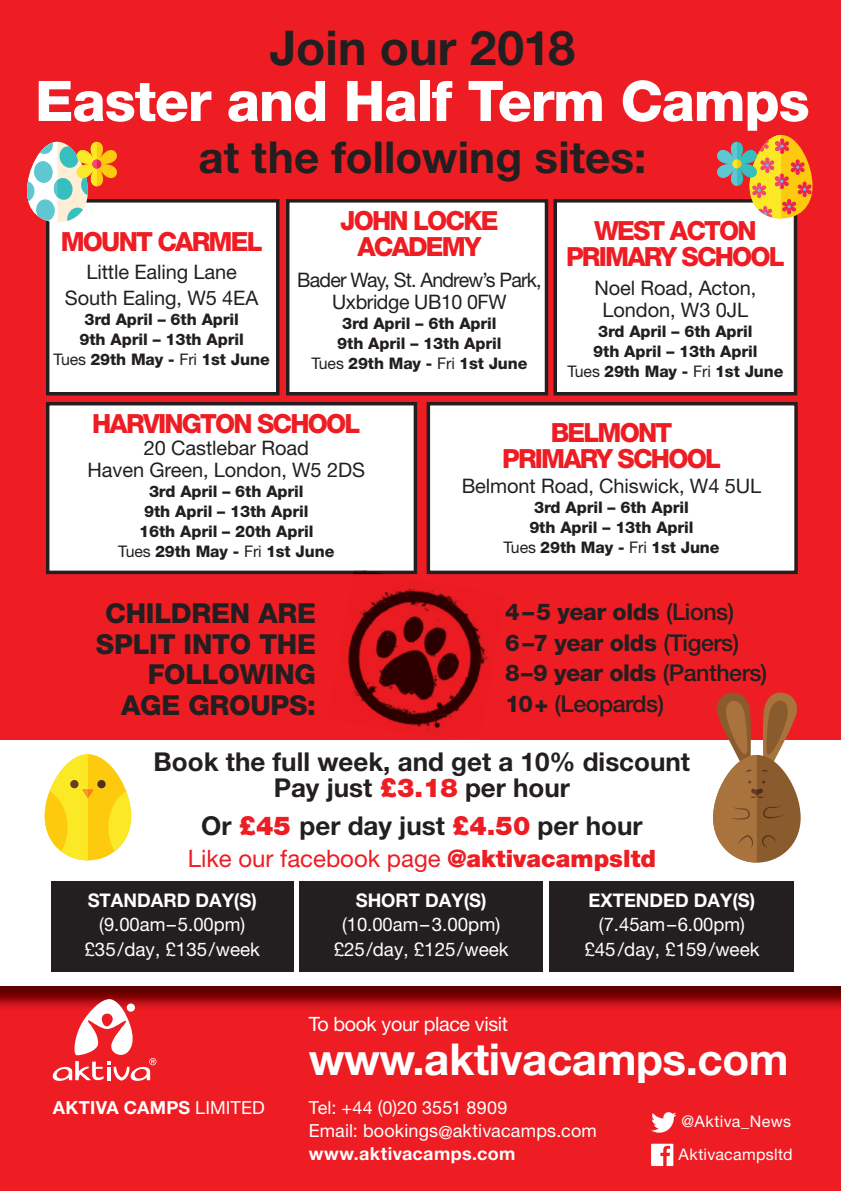
<style>
.page{position:relative;width:841px;height:1191px;background:#ee1d23}
.page>*{position:absolute;margin:0;border:0;box-sizing:border-box;transform-origin:0 0}
.t1{font:800 56px "Helvetica Neue LT Pro";letter-spacing:-.02em;color:#fff}
.t2{font:700 48px "Helvetica Neue LT Pro";color:#231f20}
.t3{font:700 44px "Helvetica Neue LT Pro";color:#231f20}
.t4{font:700 44px "Helvetica Neue LT Pro";letter-spacing:-.01em;color:#fff}
.t5{font:800 27.6px/30.6px "Helvetica Neue LT Pro";letter-spacing:-.01em;color:#231f20;text-align:right}
.t6{font:800 26.4px/26px "Helvetica Neue LT Pro";letter-spacing:-.07em;color:#ee1d23;text-align:center}
.t7{font:700 26px/26px "Helvetica Neue";color:#231f20;text-align:center}
.t8{font:24px "Helvetica Neue";color:#ee1d23}
.t9{font:800 23.2px/30.8px "Helvetica Neue LT Pro";letter-spacing:-.02em;color:#231f20}
.t10{font:20px/22px "Helvetica Neue LT Pro";letter-spacing:-.005em;color:#231f20;text-align:center}
.t11{font:20px/22px "Helvetica Neue LT Pro";letter-spacing:-.04em;color:#231f20;text-align:center}
.t12{font:19.8px "Helvetica Neue LT Pro";letter-spacing:-.02em;color:#fff}
.t13{font:18.8px/24.4px "Helvetica Neue LT Pro";color:#fff;text-align:center}
.t14{font:700 18.8px "Helvetica Neue LT Pro";color:#fff}
.t15{font:18px/23px "Helvetica Neue LT Pro";letter-spacing:.01em;color:#fff}
.t16{font:700 18px "Helvetica Neue LT Pro";letter-spacing:.02em;color:#fff}
.t17{font:800 16px/20px "Helvetica Neue LT Pro";letter-spacing:-.005em;color:#231f20;text-align:center}
.t18{font:16px "Helvetica Neue LT Pro";letter-spacing:.02em;color:#fff}
.s1{font-weight:400}
.s2{font-weight:500}
.s3{font-weight:900;color:#ee1d23}
.s4{font-weight:900}
</style>
<div class="page">
<img style="left:0;top:985px;width:841px;height:23px">
<div style="left:0;top:740px;width:841px;height:245px;background:#fff"></div>
<div style="left:550px;top:881px;width:244px;height:91px;background:#231f20"></div>
<div style="left:51px;top:881px;width:242px;height:91px;background:#231f20"></div>
<div style="left:299px;top:881px;width:244px;height:91px;background:#231f20"></div>
<div style="left:48px;top:201px;width:230px;height:193px;background:#fff"></div>
<div style="left:46px;top:199px;width:233px;height:196px;border:3px solid #231f20"></div>
<div style="left:428px;top:404px;width:368px;height:168px;background:#fff"></div>
<div style="left:427px;top:402px;width:371px;height:172px;border:3px solid #231f20"></div>
<div style="left:46px;top:402px;width:371px;height:172px;background:#fff"></div>
<div style="left:555px;top:201px;width:240px;height:193px;background:#fff"></div>
<div style="left:553px;top:199px;width:244px;height:196px;border:3px solid #231f20"></div>
<div style="left:288px;top:201px;width:258px;height:193px;background:#fff"></div>
<div style="left:286px;top:199px;width:262px;height:196px;border:3px solid #231f20"></div>
<img style="left:328px;top:574px;width:177px;height:158px">
<img style="left:353px;top:572px;width:32px;height:2px">
<img style="left:354px;top:570px;width:21px;height:2px">
<svg style="left:651px;top:1112px;width:25px;height:20px"></svg>
<svg style="left:651px;top:1143px;width:22px;height:23px"></svg>
<svg style="left:52px;top:998px;width:104px;height:83px"></svg>
<svg style="left:27px;top:141px;width:102px;height:81px"></svg>
<svg style="left:705px;top:135px;width:108px;height:83px"></svg>
<svg style="left:713px;top:692px;width:88px;height:170px"></svg>
<svg style="left:45px;top:754px;width:86px;height:106px"></svg>
<h2 class="t2" style="left:270px;top:18px;width:307px">Join our 2018</h2>
<h1 class="t1" style="left:35px;top:68px;width:776px">Easter and Half Term Camps</h1>
<h3 class="t3" style="left:198px;top:129px;width:449px">at the following sites:</h3>
<h3 class="t6" style="left:61px;top:228px;width:203px">MOUNT CARMEL</h3>
<p class="t10" style="left:65px;top:258px;width:195px;line-height:26px">Little Ealing Lane<br>South Ealing, W5 4EA</p>
<p class="t17" style="left:54px;top:309px;width:218px">3rd April – 6th April<br>9th April – 13th April<br><span class="s1">Tues</span> 29th May - <span class="s1">Fri</span> 1st June</p>
<h3 class="t6" style="left:340px;top:208px;width:160px">JOHN LOCKE<br>ACADEMY</h3>
<p class="t11" style="left:297px;top:268px;width:246px">Bader Way, St. Andrew’s Park,<br>Uxbridge UB10 0FW</p>
<p class="t17" style="left:311px;top:313px;width:218px">3rd April – 6th April<br>9th April – 13th April<br><span class="s1">Tues</span> 29th May - <span class="s1">Fri</span> 1st June</p>
<h3 class="t6" style="left:566px;top:218px;width:220px">WEST ACTON<br>PRIMARY SCHOOL</h3>
<p class="t10" style="left:594px;top:276px;width:163px">Noel Road, Acton,<br>London, W3 0JL</p>
<p class="t17" style="left:567px;top:321px;width:218px">3rd April – 6th April<br>9th April – 13th April<br><span class="s1">Tues</span> 29th May - <span class="s1">Fri</span> 1st June</p>
<h3 class="t6" style="left:92px;top:411px;width:270px">HARVINGTON SCHOOL</h3>
<p class="t10" style="left:88px;top:437px;width:279px">20 Castlebar Road<br>Haven Green, London, W5 2DS</p>
<p class="t17" style="left:118px;top:482px;width:218px">3rd April – 6th April<br>9th April – 13th April<br>16th April – 20th April<br><span class="s1">Tues</span> 29th May - <span class="s1">Fri</span> 1st June</p>
<h3 class="t5" style="left:96px;top:598px;width:221px">CHILDREN ARE<br>SPLIT INTO THE<br>FOLLOWING<br>AGE GROUPS:</h3>
<h3 class="t6" style="left:502px;top:419px;width:220px">BELMONT<br>PRIMARY SCHOOL</h3>
<p class="t10" style="left:462px;top:475px;width:301px">Belmont Road, Chiswick, W4 5UL</p>
<p class="t17" style="left:503px;top:498px;width:218px">3rd April – 6th April<br>9th April – 13th April<br><span class="s1">Tues</span> 29th May - <span class="s1">Fri</span> 1st June</p>
<h3 class="t9" style="left:505px;top:596px;width:264px">4–5 year olds <span class="s2">(Lions)<br></span>6–7 year olds <span class="s2">(Tigers)<br></span>8–9 year olds <span class="s2">(Panthers)<br></span>10+ <span class="s2">(Leopards)</span></h3>
<h3 class="t7" style="left:154px;top:748px;width:538px">Book the full week, and get a 10% discount<br>Pay just <span class="s3">£3.18</span> per hour</h3>
<h3 class="t7" style="left:201px;top:812px;width:443px">Or <span class="s3">£45</span> per day just <span class="s3">£4.50</span> per hour</h3>
<h3 class="t8" style="left:188px;top:844px;width:470px">Like our facebook page <span class="s4">@aktivacampsltd</span></h3>
<p class="t14" style="left:88px;top:888px;width:171px">STANDARD DAY(S)</p>
<p class="t13" style="left:85px;top:912px;width:177px">(9.00am–5.00pm) £35/day, £135/week</p>
<p class="t14" style="left:356px;top:888px;width:133px">SHORT DAY(S)</p>
<p class="t13" style="left:334px;top:912px;width:176px">(10.00am–3.00pm) £25/day, £125/week</p>
<p class="t14" style="left:588px;top:888px;width:168px">EXTENDED DAY(S)</p>
<p class="t13" style="left:584px;top:912px;width:177px">(7.45am–6.00pm) £45/day, £159/week</p>
<p class="t12" style="left:309px;top:1011px;width:201px">To book your place visit</p>
<h3 class="t4" style="left:309px;top:1031px;width:481px">www.aktivacamps.com</h3>
<p class="t16" style="left:53px;top:1096px;width:214px">AKTIVA CAMPS <span class="s1">LIMITED</span></p>
<p class="t15" style="left:309px;top:1095px;width:290px">Tel: +44 (0)20 3551 8909<br>Email: bookings@aktivacamps.com</p>
<p class="t16" style="left:309px;top:1142px;width:208px">www.aktivacamps.com</p>
<p class="t18" style="left:681px;top:1111px;width:111px">@Aktiva_News</p>
<p class="t18" style="left:678px;top:1144px;width:116px">Aktivacampsltd</p>
</div>
